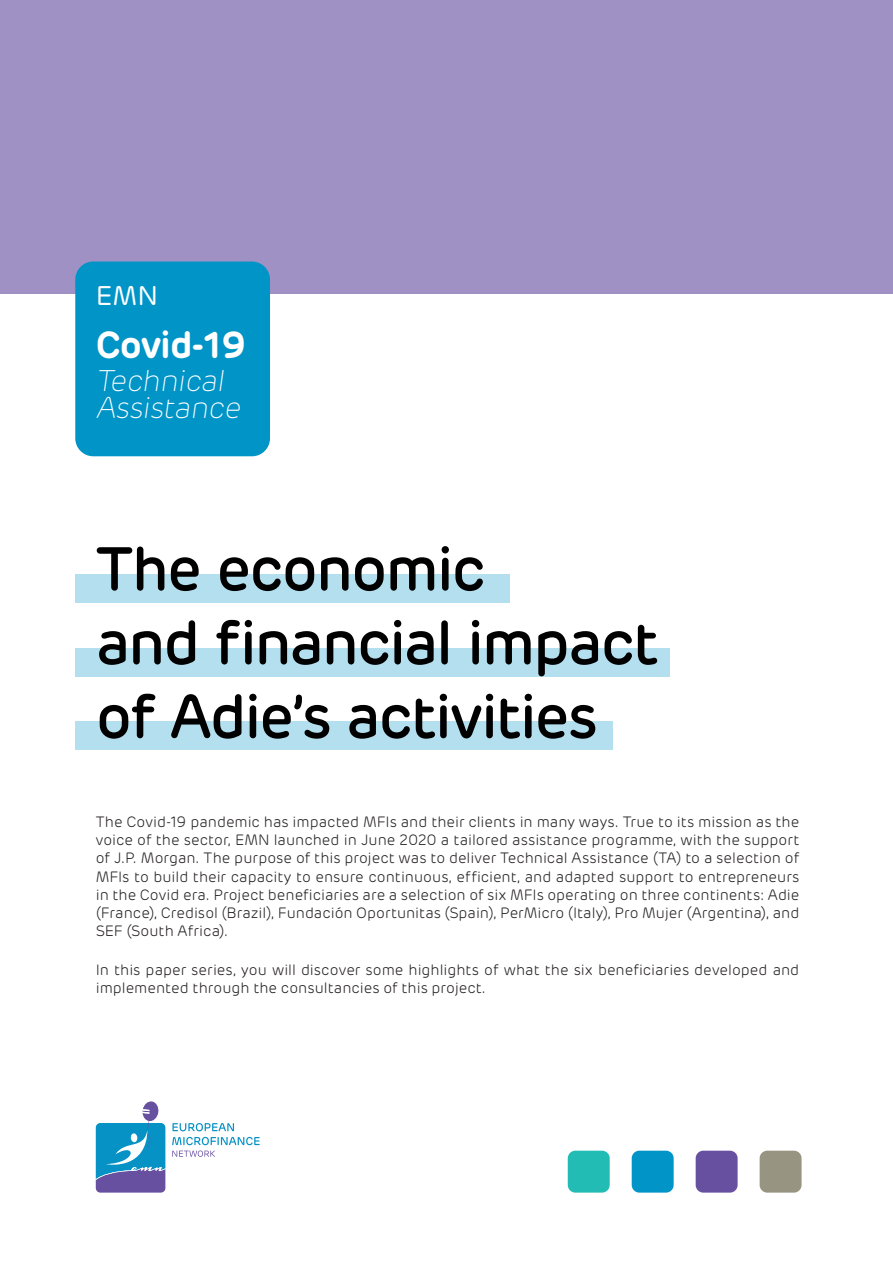
<style>
.page{position:relative;width:893px;height:1263px;background:#fff}
.page>*{position:absolute;margin:0;border:0;box-sizing:border-box;transform-origin:0 0}
.t1{font:500 61.5px/73.8px "Rubrik";letter-spacing:-.035em;color:#000}
.t2{font:600 37.5px "Rubrik";letter-spacing:-.025em;color:#fff}
.t3{font:200 30px/27px "Rubrik";color:#fff}
.t4{font:27px "Rubrik";color:#fff}
.t5{font:300 15px/18px "Rubrik";color:#231f20;text-align:justify}
</style>
<div class="page">
<div style="left:75px;top:574px;width:435px;height:28px;background:#b3dfee"></div>
<div style="left:75px;top:648px;width:595px;height:28px;background:#b3dfee"></div>
<div style="left:75px;top:722px;width:537px;height:28px;background:#b3dfee"></div>
<div style="left:0;top:0;width:893px;height:293px;background:#a091c4"></div>
<div style="left:75px;top:261px;width:195px;height:195px;background:#0094c7;border-radius:18px"></div>
<div style="left:568px;top:1151px;width:42px;height:41px;background:#22bcb5;border-radius:8px"></div>
<div style="left:632px;top:1151px;width:42px;height:41px;background:#0094c7;border-radius:8px"></div>
<div style="left:696px;top:1151px;width:42px;height:41px;background:#6850a1;border-radius:8px"></div>
<div style="left:760px;top:1151px;width:41px;height:41px;background:#979481;border-radius:8px"></div>
<svg style="left:96px;top:1101px;width:69px;height:91px"></svg>
<svg style="left:172px;top:1123px;width:62px;height:8px"></svg>
<svg style="left:172px;top:1137px;width:88px;height:20px"></svg>
<p class="t4" style="left:96px;top:278px;width:64px">EMN</p>
<p class="t2" style="left:96px;top:321px;width:153px">Covid-19</p>
<p class="t3" style="left:96px;top:367px;width:152px">Technical<br>Assistance</p>
<p class="t1" style="left:96px;top:532px;width:564px">The economic<br>and financial impact of Adie’s activities</p>
<p class="t5" style="left:96px;top:813px;width:705px">The Covid-19 pandemic has impacted MFIs and their clients in many ways. True to its mission as the voice of the sector, EMN launched in June 2020 a tailored assistance programme, with the support of J.P. Morgan. The purpose of this project was to deliver Technical Assistance (TA) to a selection of MFIs to build their capacity to ensure continuous, efficient, and adapted support to entrepreneurs in the Covid era. Project beneficiaries are a selection of six MFIs operating on three continents: Adie (France), Credisol (Brazil), Fundación Oportunitas (Spain), PerMicro (Italy), Pro Mujer (Argentina), and SEF (South Africa).</p>
<p class="t5" style="left:96px;top:960px;width:705px">In this paper series, you will discover some highlights of what the six beneficiaries developed and implemented through the consultancies of this project.</p>
</div>
